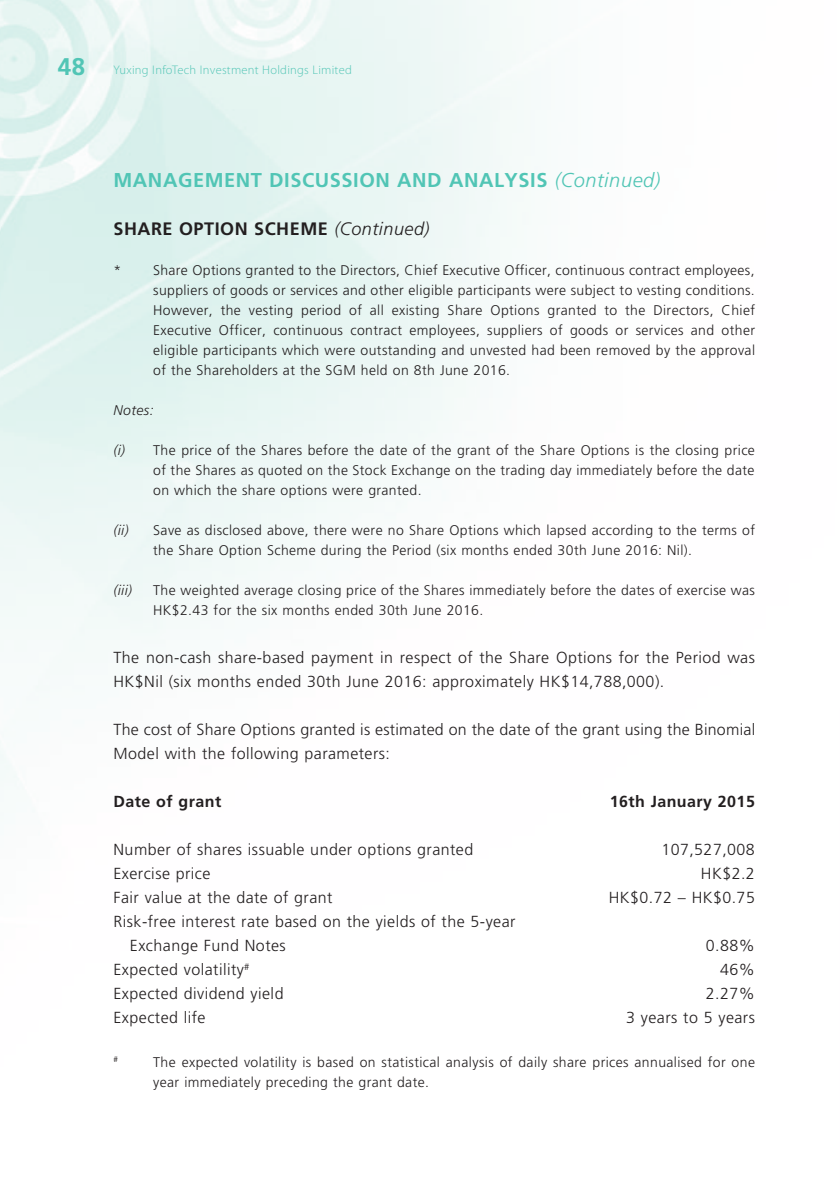
<style>
.page{position:relative;width:840px;height:1191px;background:#fff}
.page>*{position:absolute;margin:0;border:0;box-sizing:border-box;transform-origin:0 0}
.t1{font:700 20px "Frutiger LT Std";letter-spacing:.03em;color:#51c5b5}
.t2{font:700 18px "Frutiger LT Std";letter-spacing:.03em;color:#231f20}
.t3{font:300 16px/24px "Frutiger LT Std";letter-spacing:.03em;color:#231f20}
.t4{font:700 16px "Frutiger LT Std";letter-spacing:.03em;color:#231f20}
.t5{font:300 14px/20px "Frutiger LT Std";letter-spacing:.03em;color:#231f20}
.t6{font:italic 300 14px "Frutiger LT Std";letter-spacing:.03em;color:#231f20}
.t7{font:300 12.4px "Myriad Pro";letter-spacing:.02em;color:#51c5b5}
.t8{font:300 8.2px "Frutiger LT Std";color:#231f20}
.s1{font-family:"Frutiger LT Std";font-weight:700;font-size:24px}
.s2{font-weight:300;font-style:italic}
.s3{font-style:italic}
</style>
<div class="page">
<p class="t7" style="left:58px;top:63px;width:295px"><span class="s1">48</span> Yuxing InfoTech Investment Holdings Limited</p>
<h1 class="t1" style="left:113px;top:168px;width:548px">MANAGEMENT DISCUSSION AND ANALYSIS <span class="s2">(Continued)</span></h1>
<p class="t2" style="left:113px;top:218px;width:317px">SHARE OPTION SCHEME <span class="s2">(Continued)</span></p>
<p class="t5" style="left:153px;top:260px;width:603px;text-align:justify;text-indent:-40px">* Share Options granted to the Directors, Chief Executive Officer, continuous contract employees, suppliers of goods or services and other eligible participants were subject to vesting conditions.<br>However, the vesting period of all existing Share Options granted to the Directors, Chief Executive Officer, continuous contract employees, suppliers of goods or services and other eligible participants which were outstanding and unvested had been removed by the approval of the Shareholders at the SGM held on 8th June 2016.</p>
<p class="t6" style="left:113px;top:402px;width:42px">Notes:</p>
<p class="t5" style="left:153px;top:440px;width:603px;text-align:justify;text-indent:-40px"><span class="s3">(i)</span> The price of the Shares before the date of the grant of the Share Options is the closing price of the Shares as quoted on the Stock Exchange on the trading day immediately before the date on which the share options were granted.</p>
<p class="t5" style="left:153px;top:520px;width:603px;text-indent:-40px"><span class="s3">(ii)</span> Save as disclosed above, there were no Share Options which lapsed according to the terms of the Share Option Scheme during the Period (six months ended 30th June 2016: Nil).</p>
<p class="t6" style="left:113px;top:582px;width:20px">(iii)</p>
<p class="t5" style="left:153px;top:580px;width:603px">The weighted average closing price of the Shares immediately before the dates of exercise was<br>HK$2.43 for the six months ended 30th June 2016.</p>
<p class="t3" style="left:113px;top:645px;width:642px">The non-cash share-based payment in respect of the Share Options for the Period was<br>HK$Nil (six months ended 30th June 2016: approximately HK$14,788,000).</p>
<p class="t3" style="left:113px;top:717px;width:643px">The cost of Share Options granted is estimated on the date of the grant using the Binomial<br>Model with the following parameters:</p>
<p class="t4" style="left:113px;top:792px;width:109px">Date of grant</p>
<p class="t4" style="left:609px;top:792px;width:147px">16th January 2015</p>
<p class="t3" style="left:113px;top:837px;width:361px">Number of shares issuable under options granted</p>
<p class="t3" style="left:661px;top:837px;width:95px">107,527,008</p>
<p class="t3" style="left:113px;top:861px;width:98px">Exercise price</p>
<p class="t3" style="left:700px;top:861px;width:55px">HK$2.2</p>
<p class="t3" style="left:113px;top:885px;width:220px">Fair value at the date of grant</p>
<p class="t3" style="left:608px;top:885px;width:147px">HK$0.72 – HK$0.75</p>
<p class="t3" style="left:130px;top:909px;width:387px;text-indent:-16px">Risk-free interest rate based on the yields of the 5-year<br>Exchange Fund Notes</p>
<p class="t3" style="left:705px;top:933px;width:50px">0.88%</p>
<p class="t3" style="left:113px;top:957px;width:137px">Expected volatility<sup>#</sup></p>
<p class="t3" style="left:719px;top:957px;width:36px">46%</p>
<p class="t3" style="left:113px;top:981px;width:171px">Expected dividend yield</p>
<p class="t3" style="left:705px;top:981px;width:50px">2.27%</p>
<p class="t3" style="left:113px;top:1005px;width:94px">Expected life</p>
<p class="t3" style="left:626px;top:1005px;width:130px">3 years to 5 years</p>
<p class="t8" style="left:113px;top:1055px;width:6px">#</p>
<p class="t5" style="left:153px;top:1052px;width:603px">The expected volatility is based on statistical analysis of daily share prices annualised for one year immediately preceding the grant date.</p>
</div>
